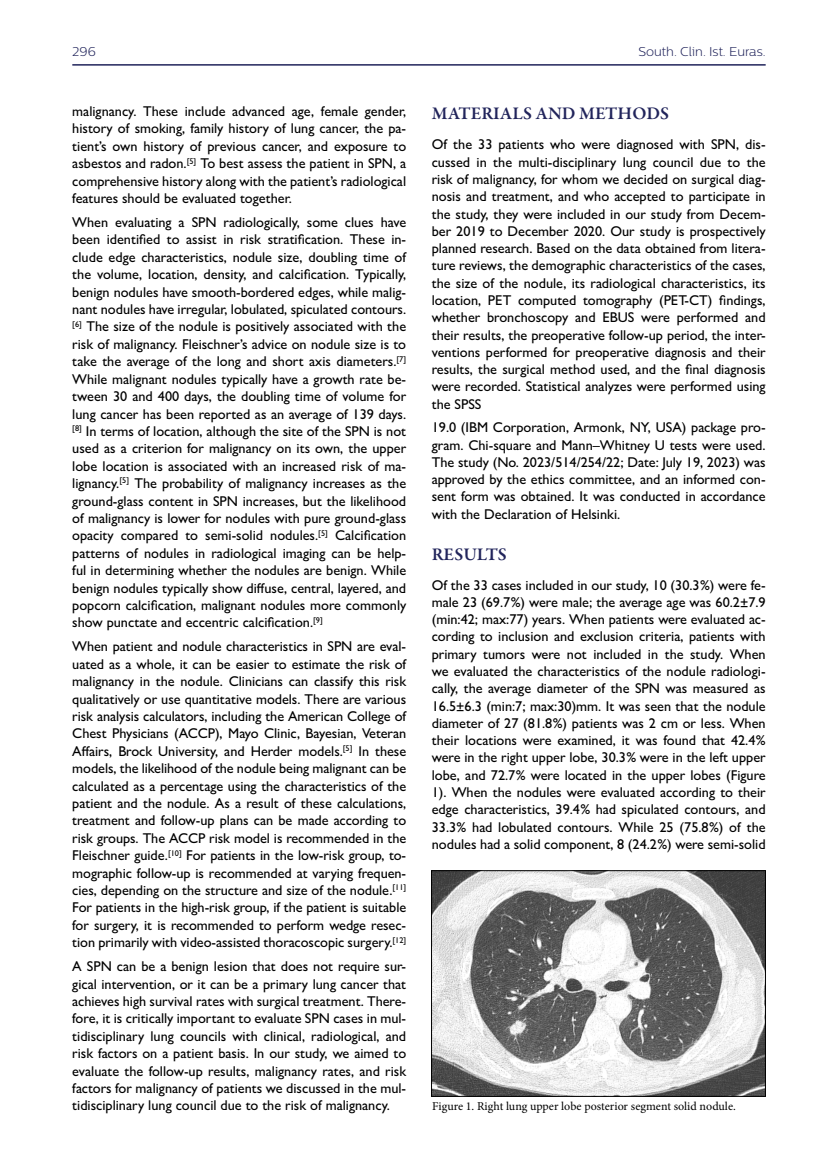
<style>
.page{position:relative;width:838px;height:1170px;background:#fff}
.page>*{position:absolute;margin:0;border:0;box-sizing:border-box;transform-origin:0 0}
.t1{font:600 18px "Garamond Premr Pro";letter-spacing:.005em;color:#21245b}
.t2{font:500 14.25px/17.4px "Gill Sans MT Pro";color:#000;text-align:justify}
.t3{font:300 12.75px "Centrale Sans";color:#21245b}
.t4{font:12px "Minion Pro";color:#000}
</style>
<div class="page">
<hr style="left:72px;top:64px;width:693px;height:2px;background:#21245b">
<img style="left:433px;top:872px;width:330px;height:222px">
<div style="left:431px;top:870px;width:334px;height:226px;border:1px solid #000"></div>
<p class="t3" style="left:72px;top:45px;width:25px">296</p>
<p class="t3" style="left:638px;top:45px;width:129px">South. Clin. Ist. Euras.</p>
<p class="t2" style="left:72px;top:102px;width:335px">malignancy. These include advanced age, female gender, history of smoking, family history of lung cancer, the pa&shy;tient’s own history of previous cancer, and exposure to asbestos and radon.<sup>[5]</sup> To best assess the patient in SPN, a comprehensive history along with the patient’s radiological features should be evaluated together.</p>
<p class="t2" style="left:72px;top:213px;width:335px">When evaluating a SPN radiologically, some clues have been identified to assist in risk stratification. These in&shy;clude edge characteristics, nodule size, doubling time of the volume, location, density, and calcification. Typically, benign nodules have smooth-bordered edges, while malig&shy;nant nodules have irregular, lobulated, spiculated contours. <sup>[6]</sup> The size of the nodule is positively associated with the risk of malignancy. Fleischner’s advice on nodule size is to take the average of the long and short axis diameters.<sup>[7] </sup>While malignant nodules typically have a growth rate be&shy;tween 30 and 400 days, the doubling time of volume for lung cancer has been reported as an average of 139 days. <sup>[8]</sup> In terms of location, although the site of the SPN is not used as a criterion for malignancy on its own, the upper lobe location is associated with an increased risk of ma&shy;lignancy.<sup>[5]</sup> The probability of malignancy increases as the ground-glass content in SPN increases, but the likelihood of malignancy is lower for nodules with pure ground-glass opacity compared to semi-solid nodules.<sup>[5]</sup> Calcification patterns of nodules in radiological imaging can be help&shy;ful in determining whether the nodules are benign. While benign nodules typically show diffuse, central, layered, and popcorn calcification, malignant nodules more commonly show punctate and eccentric calcification.<sup>[9]</sup></p>
<p class="t2" style="left:72px;top:637px;width:335px">When patient and nodule characteristics in SPN are eval&shy;uated as a whole, it can be easier to estimate the risk of malignancy in the nodule. Clinicians can classify this risk qualitatively or use quantitative models. There are various risk analysis calculators, including the American College of Chest Physicians (ACCP), Mayo Clinic, Bayesian, Veteran Affairs, Brock University, and Herder models.<sup>[5]</sup> In these models, the likelihood of the nodule being malignant can be calculated as a percentage using the characteristics of the patient and the nodule. As a result of these calculations, treatment and follow-up plans can be made according to risk groups. The ACCP risk model is recommended in the Fleischner guide.<sup>[10]</sup> For patients in the low-risk group, to&shy;mographic follow-up is recommended at varying frequen&shy;cies, depending on the structure and size of the nodule.<sup>[11] </sup>For patients in the high-risk group, if the patient is suitable for surgery, it is recommended to perform wedge resec&shy;tion primarily with video-assisted thoracoscopic surgery.<sup>[12]</sup></p>
<p class="t2" style="left:72px;top:957px;width:335px">A SPN can be a benign lesion that does not require sur&shy;gical intervention, or it can be a primary lung cancer that achieves high survival rates with surgical treatment. There&shy;fore, it is critically important to evaluate SPN cases in mul&shy;tidisciplinary lung councils with clinical, radiological, and risk factors on a patient basis. In our study, we aimed to evaluate the follow-up results, malignancy rates, and risk factors for malignancy of patients we discussed in the mul&shy;tidisciplinary lung council due to the risk of malignancy.</p>
<p class="t1" style="left:432px;top:103px;width:239px">MATERIALS AND METHODS</p>
<p class="t2" style="left:432px;top:136px;width:335px">Of the 33 patients who were diagnosed with SPN, dis&shy;cussed in the multi-disciplinary lung council due to the risk of malignancy, for whom we decided on surgical diag&shy;nosis and treatment, and who accepted to participate in the study, they were included in our study from Decem&shy;ber 2019 to December 2020. Our study is prospectively planned research. Based on the data obtained from litera&shy;ture reviews, the demographic characteristics of the cases, the size of the nodule, its radiological characteristics, its location, PET computed tomography (PET-CT) findings, whether bronchoscopy and EBUS were performed and their results, the preoperative follow-up period, the inter&shy;ventions performed for preoperative diagnosis and their results, the surgical method used, and the final diagnosis were recorded. Statistical analyzes were performed using the SPSS</p>
<p class="t2" style="left:432px;top:419px;width:335px">19.0 (IBM Corporation, Armonk, NY, USA) package pro&shy;gram. Chi-square and Mann–Whitney U tests were used.<br>The study (No. 2023/514/254/22; Date: July 19, 2023) was approved by the ethics committee, and an informed con&shy;sent form was obtained. It was conducted in accordance with the Declaration of Helsinki.</p>
<p class="t1" style="left:432px;top:543px;width:77px">RESULTS</p>
<p class="t2" style="left:432px;top:576px;width:335px">Of the 33 cases included in our study, 10 (30.3%) were fe&shy;male 23 (69.7%) were male; the average age was 60.2±7.9 (min:42; max:77) years. When patients were evaluated ac&shy;cording to inclusion and exclusion criteria, patients with primary tumors were not included in the study. When we evaluated the characteristics of the nodule radiologi&shy;cally, the average diameter of the SPN was measured as 16.5±6.3 (min:7; max:30)mm. It was seen that the nodule diameter of 27 (81.8%) patients was 2 cm or less. When their locations were examined, it was found that 42.4% were in the right upper lobe, 30.3% were in the left upper lobe, and 72.7% were located in the upper lobes (Figure 1). When the nodules were evaluated according to their edge characteristics, 39.4% had spiculated contours, and 33.3% had lobulated contours. While 25 (75.8%) of the nodules had a solid component, 8 (24.2%) were semi-solid</p>
<p class="t4" style="left:432px;top:1097px;width:305px">Figure 1. Right lung upper lobe posterior segment solid nodule.</p>
</div>
